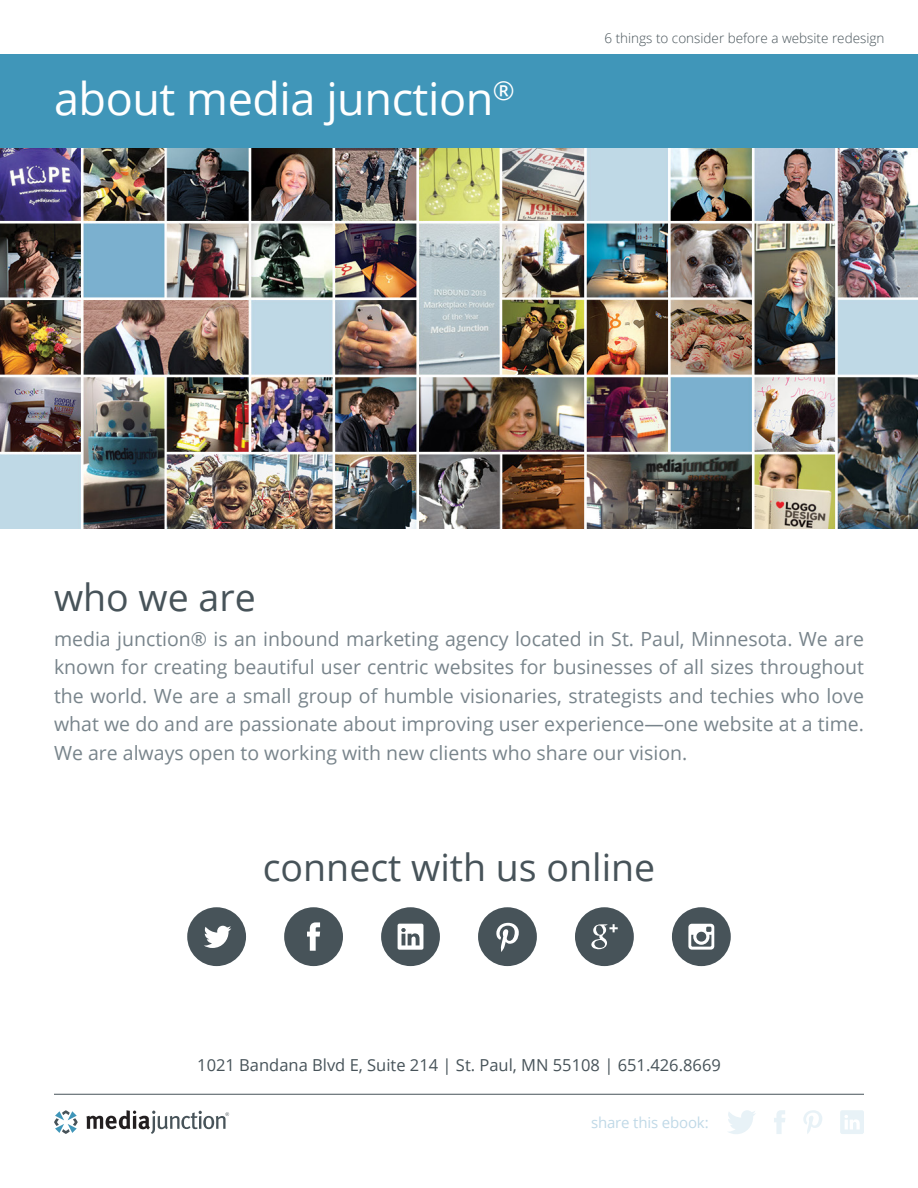
<style>
.page{position:relative;width:918px;height:1188px;background:#fff}
.page>*{position:absolute;margin:0;border:0;box-sizing:border-box;transform-origin:0 0}
.t1{font:45px "Open Sans";letter-spacing:-.01em;color:#fff}
.Single{font:37.5px "Open Sans";color:#475359}
.Single-2{font:19.5px/28.5px "Open Sans";color:#78848b;text-align:justify}
.Single-3{font:16.5px "Open Sans";color:#475359}
.t2{font:15px "Open Sans";letter-spacing:-.01em;color:#c0d9e7}
.t3{font:300 13.5px "Open Sans";color:#475359}
</style>
<div class="page">
<div style="left:0;top:54px;width:918px;height:94px;background:#4096b9"></div>
<hr style="left:54px;top:1094px;width:810px;height:1px;background:#475359">
<svg style="left:728px;top:1110px;width:28px;height:24px"></svg>
<svg style="left:774px;top:1110px;width:11px;height:24px"></svg>
<svg style="left:803px;top:1110px;width:19px;height:24px"></svg>
<svg style="left:840px;top:1110px;width:24px;height:24px"></svg>
<svg style="left:86px;top:1110px;width:143px;height:24px"></svg>
<svg style="left:54px;top:1110px;width:24px;height:24px"></svg>
<img style="left:0;top:148px;width:918px;height:380px">
<svg style="left:381px;top:907px;width:59px;height:59px"></svg>
<svg style="left:478px;top:907px;width:59px;height:59px"></svg>
<svg style="left:284px;top:907px;width:59px;height:59px"></svg>
<svg style="left:575px;top:907px;width:59px;height:59px"></svg>
<svg style="left:187px;top:907px;width:59px;height:59px"></svg>
<svg style="left:672px;top:907px;width:59px;height:59px"></svg>
<h1 class="t1" style="left:54px;top:68px;width:462px">about media junction<sup>®</sup></h1>
<p class="t3" style="left:604px;top:28px;width:282px">6 things to consider before a website redesign</p>
<p class="Single" style="left:54px;top:571px;width:203px">who we are</p>
<p class="Single-2" style="left:54px;top:624px;width:812px">media junction® is an inbound marketing agency located in St. Paul, Minnesota. We are known for creating beautiful user centric websites for businesses of all sizes throughout the world. We are a small group of humble visionaries, strategists and techies who love what we do and are passionate about improving user experience—one website at a time.<br>We are always open to working with new clients who share our vision.</p>
<p class="Single" style="left:263px;top:842px;width:394px">connect with us online</p>
<p class="Single-3" style="left:197px;top:1054px;width:525px">1021 Bandana Blvd E, Suite 214 | St. Paul, MN 55108 | 651.426.8669</p>
<p class="t2" style="left:591px;top:1112px;width:119px">share this ebook:</p>
</div>
